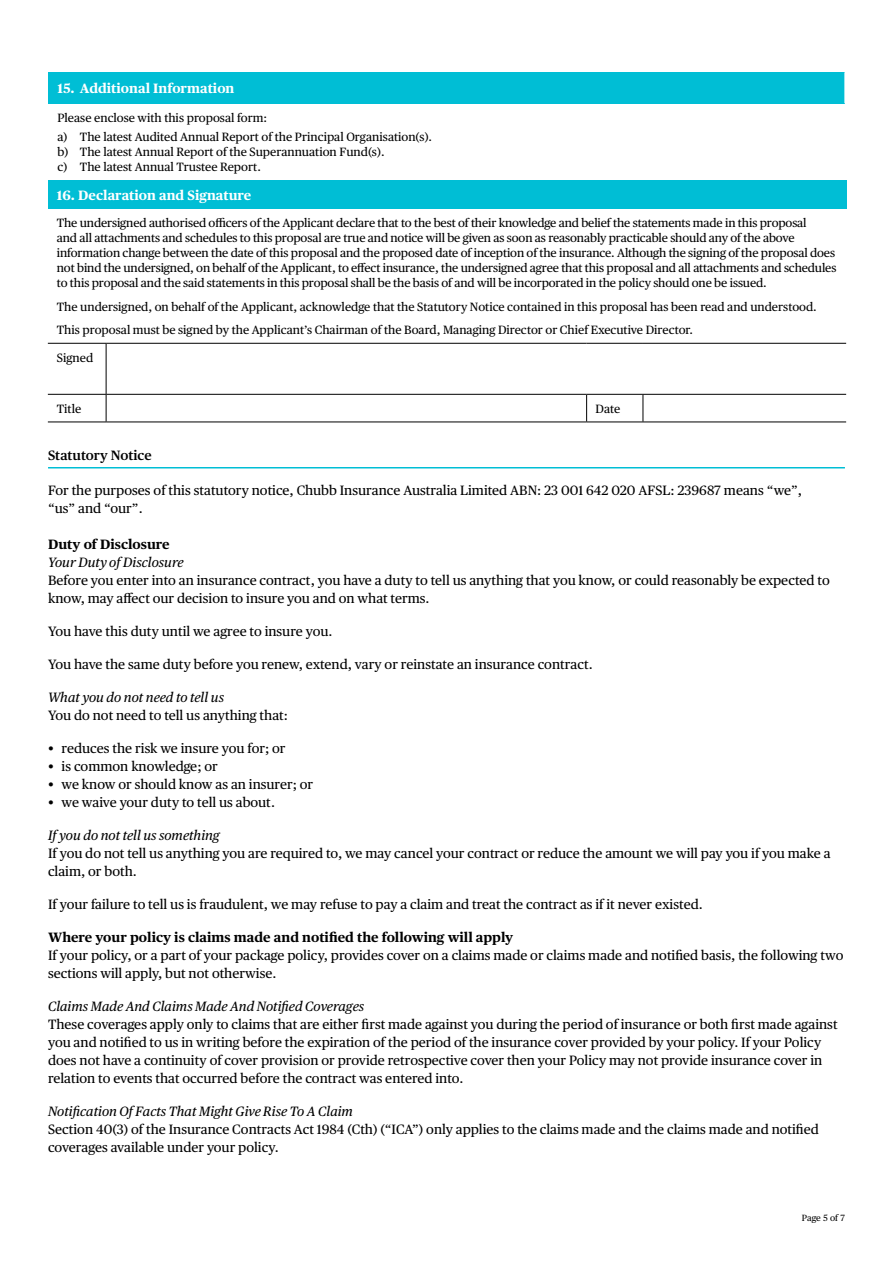
<style>
.page{position:relative;width:893px;height:1263px;background:#fff}
.page>*{position:absolute;margin:0;border:0;box-sizing:border-box;transform-origin:0 0}
.t1{font:13.5px/18px "Chubb Publico Text";color:#000}
.t2{font:italic 13.5px "Chubb Publico Text";color:#000}
.t3{font:700 13.5px "Chubb Publico Text";color:#000}
.t4{font:700 13.5px "Chubb Publico Text";color:#fff}
.t5{font:600 13.5px "Chubb Publico Text";color:#000}
.t6{font:12px/15px "Chubb Publico Text";letter-spacing:-.01em;color:#000}
.t7{font:9px "Chubb Publico Text";color:#000}
</style>
<div class="page">
<div style="left:48px;top:72px;width:797px;height:31px;background:#00bed5"></div>
<hr style="left:844px;top:72px;width:1px;height:31px;background:#fff">
<hr style="left:48px;top:467px;width:797px;height:1px;background:#00bed5">
<div style="left:48px;top:180px;width:798px;height:29px;background:#00bed5"></div>
<hr style="left:48px;top:394px;width:58px;height:1px;background:#000">
<hr style="left:106px;top:394px;width:481px;height:1px;background:#000">
<hr style="left:587px;top:394px;width:56px;height:1px;background:#000">
<hr style="left:643px;top:394px;width:203px;height:1px;background:#000">
<svg style="left:106px;top:395px;width:1px;height:27px"></svg>
<hr style="left:48px;top:422px;width:58px;height:1px;background:#000">
<hr style="left:106px;top:422px;width:481px;height:1px;background:#000">
<hr style="left:48px;top:343px;width:58px;height:1px;background:#000">
<hr style="left:643px;top:422px;width:203px;height:1px;background:#000">
<svg style="left:586px;top:395px;width:1px;height:27px"></svg>
<svg style="left:643px;top:395px;width:1px;height:27px"></svg>
<hr style="left:587px;top:422px;width:56px;height:1px;background:#000">
<hr style="left:106px;top:343px;width:481px;height:1px;background:#000">
<hr style="left:106px;top:344px;width:1px;height:50px;background:#000">
<hr style="left:587px;top:343px;width:56px;height:1px;background:#000">
<hr style="left:643px;top:343px;width:203px;height:1px;background:#000">
<p class="t4" style="left:57px;top:78px;width:179px">15. Additional Information</p>
<p class="t6" style="left:57px;top:107px;width:376px;line-height:19.2px">Please enclose with this proposal form:<br>a) The latest Audited Annual Report of the Principal Organisation(s).</p>
<p class="t6" style="left:57px;top:144px;width:329px">b) The latest Annual Report of the Superannuation Fund(s). c) The latest Annual Trustee Report.</p>
<p class="t4" style="left:57px;top:185px;width:196px">16. Declaration and Signature</p>
<p class="t6" style="left:57px;top:215px;width:781px">The undersigned authorised officers of the Applicant declare that to the best of their knowledge and belief the statements made in this proposal<br>and all attachments and schedules to this proposal are true and notice will be given as soon as reasonably practicable should any of the above information change between the date of this proposal and the proposed date of inception of the insurance. Although the signing of the proposal does not bind the undersigned, on behalf of the Applicant, to effect insurance, the undersigned agree that this proposal and all attachments and schedules to this proposal and the said statements in this proposal shall be the basis of and will be incorporated in the policy should one be issued.</p>
<p class="t6" style="left:57px;top:294px;width:761px;line-height:23.5px">The undersigned, on behalf of the Applicant, acknowledge that the Statutory Notice contained in this proposal has been read and understood.<br>This proposal must be signed by the Applicant’s Chairman of the Board, Managing Director or Chief Executive Director.</p>
<p class="t6" style="left:57px;top:349px;width:38px">Signed</p>
<p class="t6" style="left:57px;top:400px;width:26px">Title</p>
<p class="t6" style="left:596px;top:400px;width:26px">Date</p>
<p class="t5" style="left:48px;top:445px;width:105px">Statutory Notice</p>
<p class="t1" style="left:48px;top:480px;width:756px">For the purposes of this statutory notice, Chubb Insurance Australia Limited ABN: 23 001 642 020 AFSL: 239687 means “we”, “us” and “our”.</p>
<p class="t3" style="left:48px;top:533px;width:123px">Duty of Disclosure</p>
<p class="t2" style="left:48px;top:552px;width:137px">Your Duty of Disclosure</p>
<p class="t1" style="left:48px;top:570px;width:783px">Before you enter into an insurance contract, you have a duty to tell us anything that you know, or could reasonably be expected to know, may affect our decision to insure you and on what terms.</p>
<p class="t1" style="left:48px;top:621px;width:286px">You have this duty until we agree to insure you.</p>
<p class="t1" style="left:48px;top:654px;width:546px">You have the same duty before you renew, extend, vary or reinstate an insurance contract.</p>
<p class="t2" style="left:48px;top:687px;width:177px">What you do not need to tell us</p>
<p class="t1" style="left:48px;top:705px;width:241px">You do not need to tell us anything that:</p>
<p class="t1" style="left:48px;top:738px;width:239px">• reduces the risk we insure you for; or</p>
<p class="t1" style="left:48px;top:756px;width:171px">• is common knowledge; or</p>
<p class="t1" style="left:48px;top:774px;width:267px">• we know or should know as an insurer; or</p>
<p class="t1" style="left:48px;top:792px;width:228px">• we waive your duty to tell us about.</p>
<p class="t2" style="left:48px;top:825px;width:173px">If you do not tell us something</p>
<p class="t1" style="left:48px;top:843px;width:784px">If you do not tell us anything you are required to, we may cancel your contract or reduce the amount we will pay you if you make a claim, or both.</p>
<p class="t1" style="left:48px;top:894px;width:656px">If your failure to tell us is fraudulent, we may refuse to pay a claim and treat the contract as if it never existed.</p>
<p class="t3" style="left:48px;top:926px;width:467px">Where your policy is claims made and notified the following will apply</p>
<p class="t1" style="left:48px;top:945px;width:797px">If your policy, or a part of your package policy, provides cover on a claims made or claims made and notified basis, the following two sections will apply, but not otherwise.</p>
<p class="t2" style="left:48px;top:996px;width:318px">Claims Made And Claims Made And Notified Coverages</p>
<p class="t1" style="left:48px;top:1014px;width:791px">These coverages apply only to claims that are either first made against you during the period of insurance or both first made against you and notified to us in writing before the expiration of the period of the insurance cover provided by your policy. If your Policy does not have a continuity of cover provision or provide retrospective cover then your Policy may not provide insurance cover in relation to events that occurred before the contract was entered into.</p>
<p class="t2" style="left:48px;top:1101px;width:306px">Notification Of Facts That Might Give Rise To A Claim</p>
<p class="t1" style="left:48px;top:1119px;width:772px">Section 40(3) of the Insurance Contracts Act 1984 (Cth) (“ICA”) only applies to the claims made and the claims made and notified coverages available under your policy.</p>
<p class="t7" style="left:802px;top:1210px;width:45px">Page 5 of 7</p>
</div>
